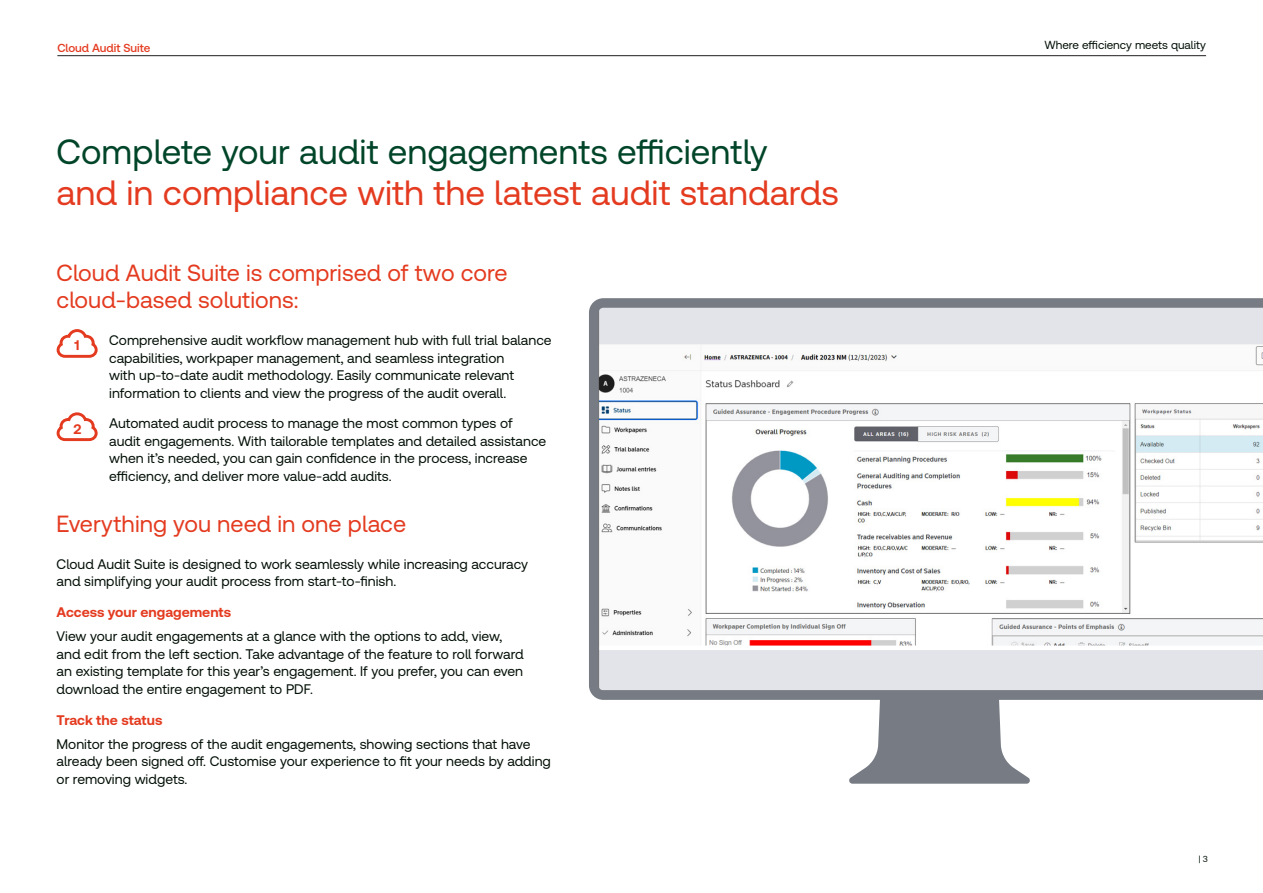
<style>
.page{position:relative;width:1263px;height:893px;background:#fff}
.page>*{position:absolute;margin:0;border:0;box-sizing:border-box;transform-origin:0 0}
.t1{font:35.1px "Clario";color:#e43b20}
.t2{font:35.1px "Clario";color:#004529}
.t3{font:23.4px/26.2px "Clario";color:#e43b20}
.t4{font:13.95px/17.5px "Clario";color:#020f06}
.t5{font:700 13.95px "Clario";color:#e43b20}
.t6{font:11.7px "Clario";color:#020f06}
.t7{font:500 11.7px "Clario";color:#e43b20}
.t8{font:8.7px "Clario";color:#020f06}
</style>
<div class="page">
<hr style="left:57px;top:55px;width:1149px;height:1px;background:#231f20">
<svg style="left:56px;top:329px;width:42px;height:29px"></svg>
<svg style="left:56px;top:412px;width:42px;height:30px"></svg>
<svg style="left:589px;top:298px;width:674px;height:486px"></svg>
<p class="t7" style="left:57px;top:40px;width:95px">Cloud Audit Suite</p>
<p class="t6" style="left:1044px;top:38px;width:163px">Where efficiency meets quality</p>
<h1 class="t2" style="left:57px;top:130px;width:712px">Complete your audit engagements efficiently</h1>
<h1 class="t1" style="left:57px;top:171px;width:784px">and in compliance with the latest audit standards</h1>
<h2 class="t3" style="left:57px;top:259px;width:452px">Cloud Audit Suite is comprised of two core cloud-based solutions:</h2>
<p class="t5" style="left:74px;top:336px;width:7px">1</p>
<p class="t4" style="left:109px;top:331px;width:444px">Comprehensive audit workflow management hub with full trial balance capabilities, workpaper management, and seamless integration<br>with up-to-date audit methodology. Easily communicate relevant information to clients and view the progress of the audit overall.</p>
<p class="t5" style="left:73px;top:420px;width:10px">2</p>
<p class="t4" style="left:109px;top:414px;width:439px">Automated audit process to manage the most common types of audit engagements. With tailorable templates and detailed assistance when it’s needed, you can gain confidence in the process, increase efficiency, and deliver more value-add audits.</p>
<h2 class="t3" style="left:57px;top:509px;width:351px">Everything you need in one place</h2>
<p class="t4" style="left:57px;top:555px;width:473px">Cloud Audit Suite is designed to work seamlessly while increasing accuracy and simplifying your audit process from start-to-finish.</p>
<p class="t5" style="left:57px;top:603px;width:176px">Access your engagements</p>
<p class="t4" style="left:57px;top:627px;width:469px">View your audit engagements at a glance with the options to add, view, and edit from the left section. Take advantage of the feature to roll forward an existing template for this year’s engagement. If you prefer, you can even download the entire engagement to PDF.</p>
<p class="t5" style="left:57px;top:711px;width:107px">Track the status</p>
<p class="t4" style="left:57px;top:734px;width:496px">Monitor the progress of the audit engagements, showing sections that have already been signed off. Customise your experience to fit your needs by adding or removing widgets.</p>
<p class="t8" style="left:1199px;top:854px;width:11px">| 3</p>
</div>
